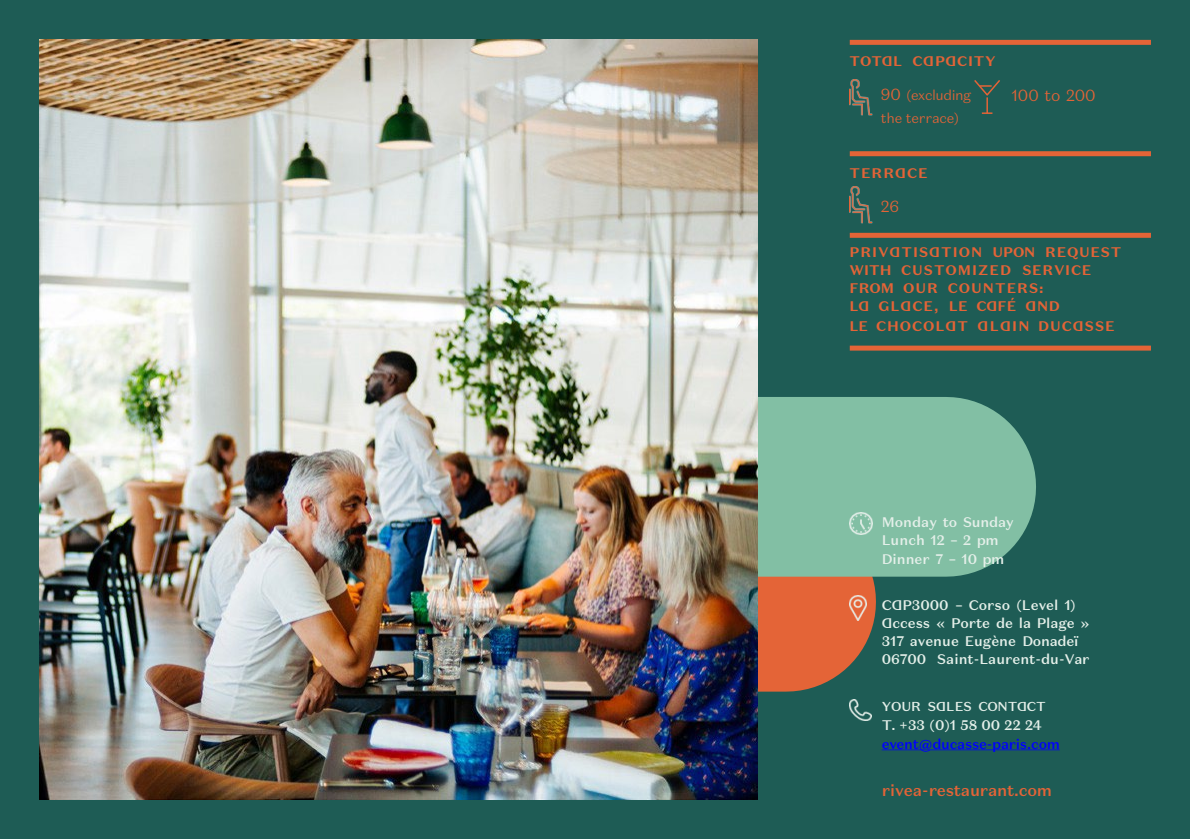
<style>
.page{position:relative;width:1190px;height:840px;background:#fff}
.page>*{position:absolute;margin:0;border:0;box-sizing:border-box;transform-origin:0 0}
.t1{font:500 16px "Domaine Sans Text Ducasse";letter-spacing:-.015em;color:#e46437}
.t2{font:300 16px "Domaine Sans Text Ducasse";letter-spacing:-.015em;color:#e46437}
.t3{font:500 14px/18px "Domaine Sans Text Ducasse";letter-spacing:-.005em;color:#e4efe9}
.t4{font:700 14px/18px "Domaine Sans Text Ducasse";letter-spacing:.065em;color:#e46437}
.t5{font:300 14px/23.6px "Domaine Sans Text Ducasse";letter-spacing:-.025em;color:#e46437}
.t6{font:500 14px "Domaine Sans Text Ducasse";letter-spacing:-.015em;color:#00f}
.t7{font:500 13px "Domaine Sans Text Ducasse";letter-spacing:-.01em;color:#e4efe9}
.s1{font-size:16px}
</style>
<div class="page">
<div style="left:0;top:0;width:1190px;height:839px;background:#1e5c55"></div>
<div style="left:850px;top:40px;width:301px;height:5px;background:#e46437"></div>
<div style="left:850px;top:151px;width:301px;height:5px;background:#e46437"></div>
<div style="left:850px;top:233px;width:301px;height:5px;background:#e46437"></div>
<div style="left:850px;top:346px;width:301px;height:5px;background:#e46437"></div>
<img style="left:850px;top:80px;width:23px;height:36px">
<img style="left:849px;top:187px;width:23px;height:36px">
<svg style="left:974px;top:80px;width:26px;height:34px"></svg>
<svg style="left:757px;top:577px;width:119px;height:115px;background:#c7623b"></svg>
<svg style="left:757px;top:397px;width:279px;height:180px;background:#7bb79e"></svg>
<img style="left:850px;top:512px;width:22px;height:23px">
<img style="left:850px;top:595px;width:16px;height:25px">
<img style="left:850px;top:699px;width:21px;height:22px">
<svg style="left:882px;top:750px;width:178px;height:1px"></svg>
<img style="left:40px;top:40px;width:717px;height:759px">
<p class="t4" style="left:850px;top:52px;width:148px">TOTAL CAPACITY</p>
<p class="t5" style="left:881px;top:83px;width:92px"><span class="s1">90</span> (excluding the terrace)</p>
<p class="t2" style="left:1012px;top:86px;width:85px">100 to 200</p>
<p class="t4" style="left:850px;top:164px;width:80px">TERRACE</p>
<p class="t2" style="left:881px;top:197px;width:20px">26</p>
<p class="t4" style="left:849px;top:243px;width:273px">PRIVATISATION UPON REQUEST<br>WITH CUSTOMIZED SERVICE</p>
<p class="t4" style="left:849px;top:279px;width:212px">FROM OUR COUNTERS:<br>LA GLACE, LE CAFÉ AND</p>
<p class="t4" style="left:849px;top:317px;width:267px">LE CHOCOLAT ALAIN DUCASSE</p>
<p class="t3" style="left:882px;top:513px;width:133px">Monday to Sunday<br>Lunch 12 – 2 pm</p>
<p class="t3" style="left:882px;top:550px;width:124px">Dinner 7 – 10 pm</p>
<p class="t3" style="left:882px;top:596px;width:209px">CAP3000 – Corso (Level 1)<br>Access « Porte de la Plage »<br>317 avenue Eugène Donadeï<br>06700 Saint-Laurent-du-Var</p>
<p class="t7" style="left:882px;top:699px;width:166px">YOUR SALES CONTACT</p>
<p class="t3" style="left:882px;top:716px;width:162px">T. +33 (0)1 58 00 22 24</p>
<p class="t6" style="left:882px;top:735px;width:180px">event@ducasse-paris.com</p>
<p class="t1" style="left:882px;top:780px;width:172px">rivea-restaurant.com</p>
</div>
